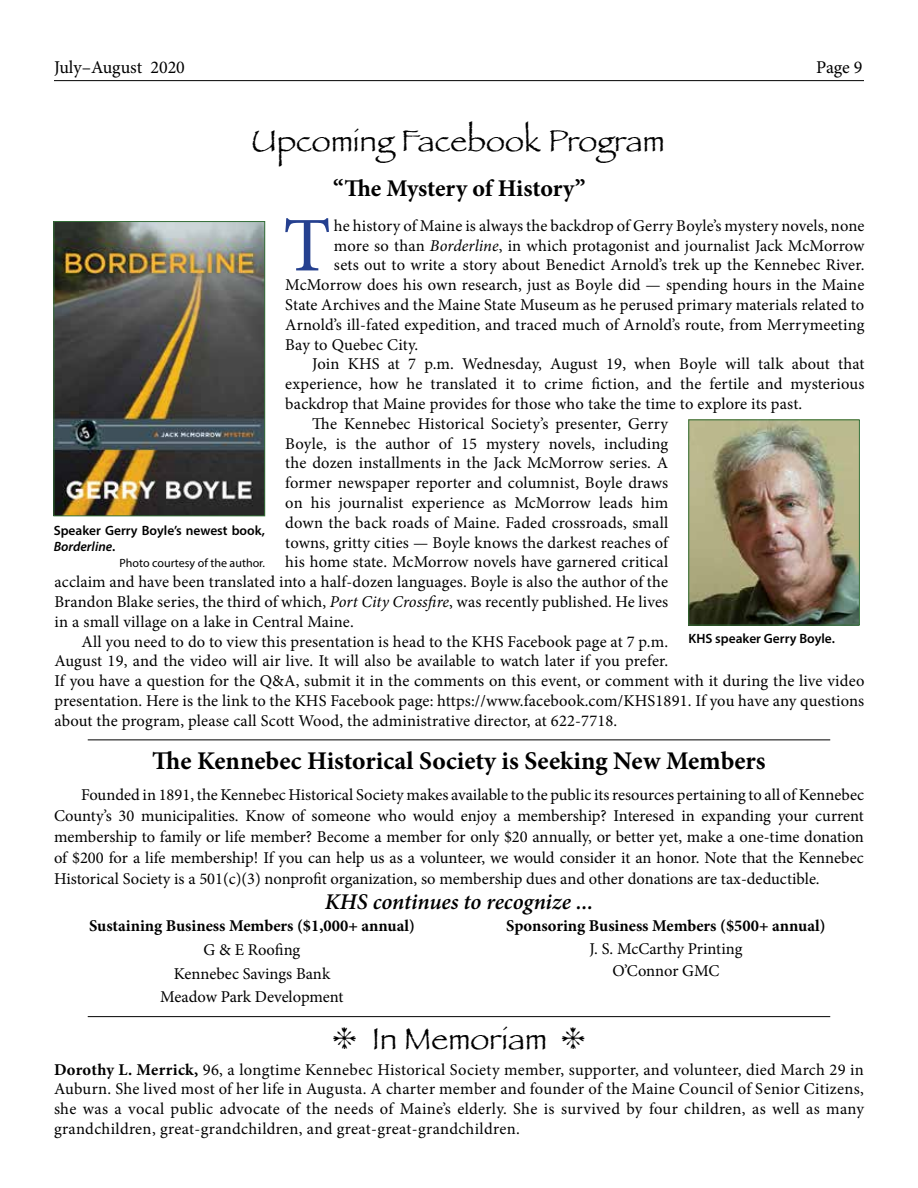
<style>
.page{position:relative;width:918px;height:1188px;background:#fff}
.page>*{position:absolute;margin:0;border:0;box-sizing:border-box;transform-origin:0 0}
.t1{font:77.4px "Minion Pro";color:#25408f}
.t2{font:31.5px "Papyrus";color:#000}
.t3{font:700 25.5px "Minion Pro";color:#000}
.t4{font:700 24px "Minion Pro";letter-spacing:-.005em;color:#000}
.t5{font:italic 600 22.5px "Minion Pro";letter-spacing:-.005em;color:#000}
.t6{font:18px "Minion Pro";letter-spacing:-.005em;color:#000}
.t7{font:16.5px/21px "Minion Pro";letter-spacing:.005em;color:#000;text-align:center}
.t8{font:700 16.5px "Minion Pro";color:#000}
.t9{font:600 13.5px/16.2px "Myriad Pro";color:#000}
.t10{font:12px "Myriad Pro";color:#000}
.s1{font-style:italic}
.s2{font-weight:700}
</style>
<div class="page">
<hr style="left:54px;top:80px;width:810px;height:1px;background:#000">
<img style="left:56px;top:223px;width:207px;height:291px">
<div style="left:54px;top:221px;width:211px;height:295px;border:1px solid #347038"></div>
<img style="left:690px;top:422px;width:168px;height:201px">
<div style="left:688px;top:420px;width:172px;height:205px;border:1px solid #347038"></div>
<hr style="left:88px;top:740px;width:742px;height:1px;background:#000">
<hr style="left:88px;top:1016px;width:742px;height:1px;background:#000">
<p class="t6" style="left:54px;top:55px;width:132px">July–August 2020</p>
<p class="t6" style="left:816px;top:55px;width:48px">Page 9</p>
<h2 class="t2" style="left:252px;top:122px;width:415px">Upcoming Facebook Program</h2>
<h3 class="t4" style="left:333px;top:171px;width:254px">“The Mystery of History”</h3>
<h1 class="t1" style="left:283px;top:194px;width:49px">T</h1>
<p class="t7" style="left:334px;top:215px;width:532px">he history of Maine is always the backdrop of Gerry Boyle’s mystery novels, none</p>
<p class="t7" style="left:334px;top:235px;width:532px">more so than <span class="s1">Borderline</span>, in which protagonist and journalist Jack McMorrow</p>
<p class="t7" style="left:334px;top:255px;width:532px">sets out to write a story about Benedict Arnold’s trek up the Kennebec River.</p>
<p class="t7" style="left:285px;top:275px;width:581px">McMorrow does his own research, just as Boyle did — spending hours in the Maine</p>
<p class="t7" style="left:285px;top:294px;width:581px">State Archives and the Maine State Museum as he perused primary materials related to</p>
<p class="t7" style="left:285px;top:314px;width:581px">Arnold’s ill-fated expedition, and traced much of Arnold’s route, from Merrymeeting</p>
<p class="t7" style="left:285px;top:334px;width:135px">Bay to Quebec City.</p>
<p class="t7" style="left:312px;top:354px;width:554px">Join KHS at 7 p.m. Wednesday, August 19, when Boyle will talk about that</p>
<p class="t7" style="left:285px;top:374px;width:581px">experience, how he translated it to crime fiction, and the fertile and mysterious</p>
<p class="t7" style="left:285px;top:393px;width:519px">backdrop that Maine provides for those who take the time to explore its past.</p>
<p class="t7" style="left:312px;top:413px;width:357px">The Kennebec Historical Society’s presenter, Gerry</p>
<p class="t7" style="left:285px;top:433px;width:384px">Boyle, is the author of 15 mystery novels, including</p>
<p class="t7" style="left:285px;top:453px;width:384px">the dozen installments in the Jack McMorrow series. A</p>
<p class="t7" style="left:285px;top:473px;width:384px">former newspaper reporter and columnist, Boyle draws</p>
<p class="t7" style="left:285px;top:492px;width:384px">on his journalist experience as McMorrow leads him</p>
<p class="t7" style="left:285px;top:512px;width:384px">down the back roads of Maine. Faded crossroads, small</p>
<p class="t7" style="left:285px;top:532px;width:384px">towns, gritty cities — Boyle knows the darkest reaches of</p>
<p class="t7" style="left:285px;top:552px;width:384px">his home state. McMorrow novels have garnered critical</p>
<p class="t7" style="left:54px;top:572px;width:615px">acclaim and have been translated into a half-dozen languages. Boyle is also the author of the</p>
<p class="t7" style="left:54px;top:591px;width:615px">Brandon Blake series, the third of which, <span class="s1">Port City Crossfire</span>, was recently published. He lives</p>
<p class="t7" style="left:54px;top:611px;width:301px">in a small village on a lake in Central Maine.</p>
<p class="t7" style="left:81px;top:631px;width:588px">All you need to do to view this presentation is head to the KHS Facebook page at 7 p.m.</p>
<p class="t7" style="left:54px;top:651px;width:615px">August 19, and the video will air live. It will also be available to watch later if you prefer.</p>
<p class="t7" style="left:54px;top:671px;width:812px">If you have a question for the Q&amp;A, submit it in the comments on this event, or comment with it during the live video</p>
<p class="t7" style="left:54px;top:690px;width:811px">presentation. Here is the link to the KHS Facebook page: https://www.facebook.com/KHS1891. If you have any questions</p>
<p class="t7" style="left:54px;top:710px;width:564px">about the program, please call Scott Wood, the administrative director, at 622-7718.</p>
<p class="t9" style="left:54px;top:522px;width:213px">Speaker Gerry Boyle’s newest book,<br><span class="s1">Borderline</span>.</p>
<p class="t10" style="left:120px;top:556px;width:147px">Photo courtesy of the author.</p>
<p class="t9" style="left:688px;top:630px;width:148px">KHS speaker Gerry Boyle.</p>
<h3 class="t3" style="left:152px;top:743px;width:615px">The Kennebec Historical Society is Seeking New Members</h3>
<p class="t7" style="left:54px;top:784px;width:812px;text-align:justify;text-indent:27px">Founded in 1891, the Kennebec Historical Society makes available to the public its resources pertaining to all of Kennebec County’s 30 municipalities. Know of someone who would enjoy a membership? Interesed in expanding your current membership to family or life member? Become a member for only $20 annually, or better yet, make a one-time donation of $200 for a life membership! If you can help us as a volunteer, we would consider it an honor. Note that the Kennebec Historical Society is a 501(c)(3) nonprofit organization, so membership dues and other donations are tax-deductible.</p>
<h3 class="t5" style="left:325px;top:886px;width:270px">KHS continues to recognize ...</h3>
<p class="t8" style="left:89px;top:915px;width:327px">Sustaining Business Members ($1,000+ annual)</p>
<p class="t7" style="left:174px;top:938px;width:158px;line-height:24px">G &amp; E Roofing<br>Kennebec Savings Bank</p>
<p class="t7" style="left:160px;top:986px;width:185px">Meadow Park Development</p>
<p class="t8" style="left:506px;top:915px;width:321px">Sponsoring Business Members ($500+ annual)</p>
<p class="t7" style="left:590px;top:938px;width:154px;line-height:22.5px">J. S. McCarthy Printing<br>O’Connor GMC</p>
<h2 class="t2" style="left:372px;top:1020px;width:177px">In Memoriam</h2>
<p class="t7" style="left:54px;top:1060px;width:812px;line-height:19.8px;text-align:justify"><span class="s2">Dorothy L. Merrick,</span> 96, a longtime Kennebec Historical Society member, supporter, and volunteer, died March 29 in Auburn. She lived most of her life in Augusta. A charter member and founder of the Maine Council of Senior Citizens, she was a vocal public advocate of the needs of Maine’s elderly. She is survived by four children, as well as many grandchildren, great-grandchildren, and great-great-grandchildren.</p>
</div>
